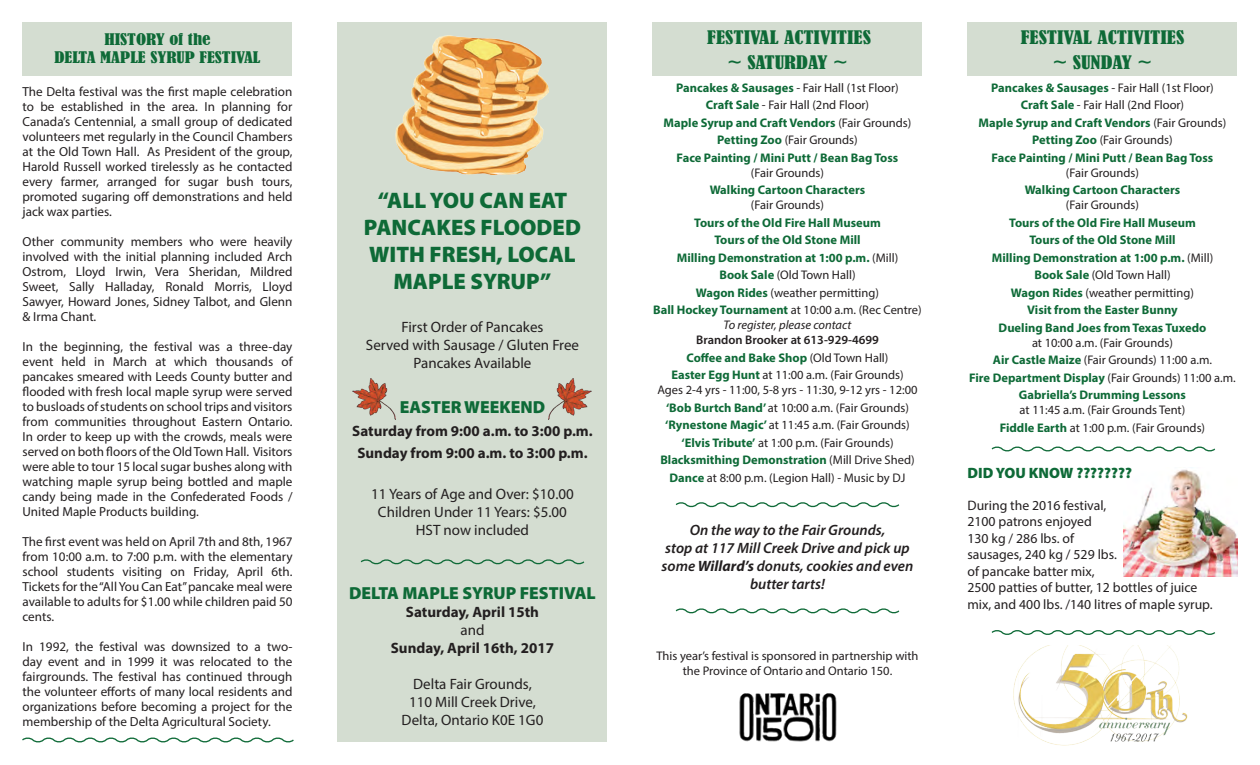
<style>
.page{position:relative;width:1260px;height:765px;background:#fff}
.page>*{position:absolute;margin:0;border:0;box-sizing:border-box;transform-origin:0 0}
.t1{font:900 22.5px/27px "Myriad Pro";color:#0e6a37;text-align:center}
.t2{font:condensed 17.5px/25px "Bernard";color:#0e6a37;text-align:center;scale:1.25 1}
.t3{font:900 17.5px "Myriad Pro";color:#0e6a37}
.t4{font:15px/18px "Myriad Pro";color:#231f20;text-align:center}
.t5{font:italic 600 15px/18px "Myriad Pro";color:#231f20;text-align:center}
.t6{font:700 15px/22.5px "Myriad Pro";color:#231f20;text-align:center}
.t7{font:condensed 15px/18px "Bernard";color:#0e6a37;text-align:center;scale:1.25 1}
.t8{font:900 15px "Myriad Pro";color:#0e6a37}
.t9{font:13.75px/16.5px "Myriad Pro";color:#231f20}
.t10{font:13.12px/15px "Myriad Pro";color:#231f20;text-align:justify}
.t11{font:700 12.5px/17.5px "Myriad Pro";color:#0e6a37;text-align:center}
.t12{font:12.5px/17.5px "Myriad Pro";color:#231f20;text-align:center}
.t13{font:italic 12.5px "Myriad Pro";color:#231f20}
.s1{font-weight:400;color:#231f20}
.s2{font-weight:600}
.s3{font-weight:700;color:#0e6a37}
.s4{font-weight:700}
</style>
<div class="page">
<img style="left:1123px;top:469px;width:115px;height:107px">
<div style="left:968px;top:22px;width:270px;height:55px;background:#d4ddd1"></div>
<div style="left:652px;top:22px;width:270px;height:55px;background:#d4ddd1"></div>
<div style="left:22px;top:22px;width:270px;height:55px;background:#d4ddd1"></div>
<div style="left:338px;top:22px;width:270px;height:720px;background:#d4ddd1"></div>
<img style="left:739px;top:693px;width:98px;height:49px">
<svg style="left:22px;top:737px;width:272px;height:6px"></svg>
<img style="left:396px;top:35px;width:153px;height:139px">
<svg style="left:360px;top:559px;width:225px;height:6px"></svg>
<svg style="left:991px;top:446px;width:224px;height:6px"></svg>
<img style="left:1013px;top:646px;width:175px;height:100px">
<img style="left:352px;top:378px;width:43px;height:42px">
<img style="left:549px;top:378px;width:42px;height:42px">
<svg style="left:991px;top:630px;width:224px;height:5px"></svg>
<svg style="left:675px;top:502px;width:225px;height:6px"></svg>
<svg style="left:675px;top:608px;width:225px;height:6px"></svg>
<p class="t7" style="left:54px;top:30px;width:166px">HISTORY of the<br>DELTA MAPLE SYRUP FESTIVAL</p>
<p class="t10" style="left:22px;top:83px;width:272px">The Delta festival was the first maple celebration to be established in the area. In planning for Canada’s Centennial, a small group of dedicated volunteers met regularly in the Council Chambers at the Old Town Hall. As President of the group, Harold Russell worked tirelessly as he contacted every farmer, arranged for sugar bush tours, promoted sugaring off demonstrations and held jack wax parties.</p>
<p class="t10" style="left:22px;top:233px;width:272px">Other community members who were heavily involved with the initial planning included Arch Ostrom, Lloyd Irwin, Vera Sheridan, Mildred Sweet, Sally Halladay, Ronald Morris, Lloyd Sawyer, Howard Jones, Sidney Talbot, and Glenn &amp; Irma Chant.</p>
<p class="t10" style="left:22px;top:339px;width:272px">In the beginning, the festival was a three-day event held in March at which thousands of pancakes smeared with Leeds County butter and flooded with fresh local maple syrup were served to busloads of students on school trips and visitors from communities throughout Eastern Ontario.<br>In order to keep up with the crowds, meals were served on both floors of the Old Town Hall. Visitors were able to tour 15 local sugar bushes along with watching maple syrup being bottled and maple candy being made in the Confederated Foods / United Maple Products building.</p>
<p class="t10" style="left:22px;top:534px;width:272px">The first event was held on April 7th and 8th, 1967 from 10:00 a.m. to 7:00 p.m. with the elementary school students visiting on Friday, April 6th.<br>Tickets for the “All You Can Eat” pancake meal were available to adults for $1.00 while children paid 50 cents.</p>
<p class="t10" style="left:22px;top:639px;width:272px">In 1992, the festival was downsized to a two&shy;day event and in 1999 it was relocated to the fairgrounds. The festival has continued through the volunteer efforts of many local residents and organizations before becoming a project for the membership of the Delta Agricultural Society.</p>
<h1 class="t1" style="left:364px;top:186px;width:219px">“ALL YOU CAN EAT<br>PANCAKES FLOODED<br>WITH FRESH, LOCAL<br>MAPLE SYRUP”</h1>
<p class="t4" style="left:366px;top:317px;width:215px">First Order of Pancakes<br>Served with Sausage / Gluten Free<br>Pancakes Available</p>
<h2 class="t3" style="left:400px;top:396px;width:147px">EASTER WEEKEND</h2>
<p class="t6" style="left:352px;top:419px;width:242px">Saturday from 9:00 a.m. to 3:00 p.m.<br>Sunday from 9:00 a.m. to 3:00 p.m.</p>
<p class="t4" style="left:371px;top:484px;width:204px">11 Years of Age and Over: $10.00<br>Children Under 11 Years: $5.00<br>HST now included</p>
<h2 class="t3" style="left:349px;top:582px;width:248px">DELTA MAPLE SYRUP FESTIVAL</h2>
<p class="t6" style="left:406px;top:600px;width:135px">Saturday, April 15th</p>
<p class="t4" style="left:460px;top:621px;width:26px">and</p>
<p class="t6" style="left:391px;top:636px;width:165px">Sunday, April 16th, 2017</p>
<p class="t4" style="left:402px;top:675px;width:143px">Delta Fair Grounds,<br>110 Mill Creek Drive,<br>Delta, Ontario K0E 1G0</p>
<h2 class="t2" style="left:707px;top:25px;width:132px">FESTIVAL ACTIVITIES ~ SATURDAY ~</h2>
<p class="t11" style="left:664px;top:78px;width:249px">Pancakes &amp; Sausages <span class="s1">- Fair Hall (1st Floor)<br></span>Craft Sale <span class="s1">- Fair Hall (2nd Floor)<br></span>Maple Syrup and Craft Vendors <span class="s1">(Fair Grounds)<br></span>Petting Zoo <span class="s1">(Fair Grounds)<br></span>Face Painting / Mini Putt / Bean Bag Toss</p>
<p class="t12" style="left:751px;top:163px;width:75px">(Fair Grounds)</p>
<p class="t11" style="left:710px;top:181px;width:157px">Walking Cartoon Characters</p>
<p class="t12" style="left:751px;top:196px;width:75px">(Fair Grounds)</p>
<p class="t11" style="left:653px;top:213px;width:270px">Tours of the Old Fire Hall Museum<br>Tours of the Old Stone Mill<br>Milling Demonstration at 1:00 p.m. <span class="s1">(Mill)<br></span>Book Sale <span class="s1">(Old Town Hall)<br></span>Wagon Rides <span class="s1">(weather permitting)<br></span>Ball Hockey Tournament <span class="s1">at 10:00 a.m. (Rec Centre)</span></p>
<p class="t13" style="left:724px;top:317px;width:129px">To register, please contact</p>
<p class="t12" style="left:671px;top:331px;width:234px"><span class="s2">Brandon Brooker at 613-929-4699<br></span><span class="s3">Coffee and Bake Shop</span> (Old Town Hall)<br><span class="s3">Easter Egg Hunt</span> at 11:00 a.m. (Fair Grounds)</p>
<p class="t12" style="left:657px;top:381px;width:262px">Ages 2-4 yrs - 11:00, 5-8 yrs - 11:30, 9-12 yrs - 12:00 <span class="s3">‘Bob Burtch Band’</span> at 10:00 a.m. (Fair Grounds) <span class="s3">‘Rynestone Magic’</span> at 11:45 a.m. (Fair Grounds) <span class="s3">‘Elvis Tribute’</span> at 1:00 p.m. (Fair Grounds)<br><span class="s3">Blacksmithing Demonstration</span> (Mill Drive Shed)<br><span class="s3">Dance</span> at 8:00 p.m. (Legion Hall) - Music by DJ</p>
<p class="t5" style="left:662px;top:520px;width:253px">On the way to the Fair Grounds,<br>stop at 117 Mill Creek Drive and pick up some <span class="s4">Willard’s</span> donuts, cookies and even butter tarts!</p>
<p class="t12" style="left:656px;top:648px;width:264px;line-height:15px">This year’s festival is sponsored in partnership with the Province of Ontario and Ontario 150.</p>
<h2 class="t2" style="left:1021px;top:25px;width:132px">FESTIVAL ACTIVITIES ~ SUNDAY ~</h2>
<p class="t11" style="left:979px;top:78px;width:249px">Pancakes &amp; Sausages <span class="s1">- Fair Hall (1st Floor)<br></span>Craft Sale <span class="s1">- Fair Hall (2nd Floor)<br></span>Maple Syrup and Craft Vendors <span class="s1">(Fair Grounds)<br></span>Petting Zoo <span class="s1">(Fair Grounds)<br></span>Face Painting / Mini Putt / Bean Bag Toss</p>
<p class="t12" style="left:1066px;top:163px;width:75px">(Fair Grounds)</p>
<p class="t11" style="left:1025px;top:181px;width:157px">Walking Cartoon Characters</p>
<p class="t12" style="left:1066px;top:196px;width:75px">(Fair Grounds)</p>
<p class="t11" style="left:992px;top:213px;width:223px">Tours of the Old Fire Hall Museum<br>Tours of the Old Stone Mill<br>Milling Demonstration at 1:00 p.m. <span class="s1">(Mill)<br></span>Book Sale <span class="s1">(Old Town Hall)<br></span>Wagon Rides <span class="s1">(weather permitting)<br></span>Visit from the Easter Bunny<br>Dueling Band Joes from Texas Tuxedo</p>
<p class="t12" style="left:969px;top:333px;width:268px">at 10:00 a.m. (Fair Grounds)<br><span class="s3">Air Castle Maize</span> (Fair Grounds) 11:00 a.m.<br><span class="s3">Fire Department Display</span> (Fair Grounds) 11:00 a.m.<br><span class="s3">Gabriella’s Drumming Lessons</span></p>
<p class="t12" style="left:1000px;top:401px;width:207px">at 11:45 a.m. (Fair Grounds Tent)<br><span class="s3">Fiddle Earth</span> at 1:00 p.m. (Fair Grounds)</p>
<p class="t8" style="left:968px;top:463px;width:166px">DID YOU KNOW ????????</p>
<p class="t9" style="left:968px;top:497px;width:247px">During the 2016 festival,<br>2100 patrons enjoyed<br>130 kg / 286 lbs. of<br>sausages, 240 kg / 529 lbs.<br>of pancake batter mix,<br>2500 patties of butter, 12 bottles of juice mix, and 400 lbs. /140 litres of maple syrup.</p>
</div>
